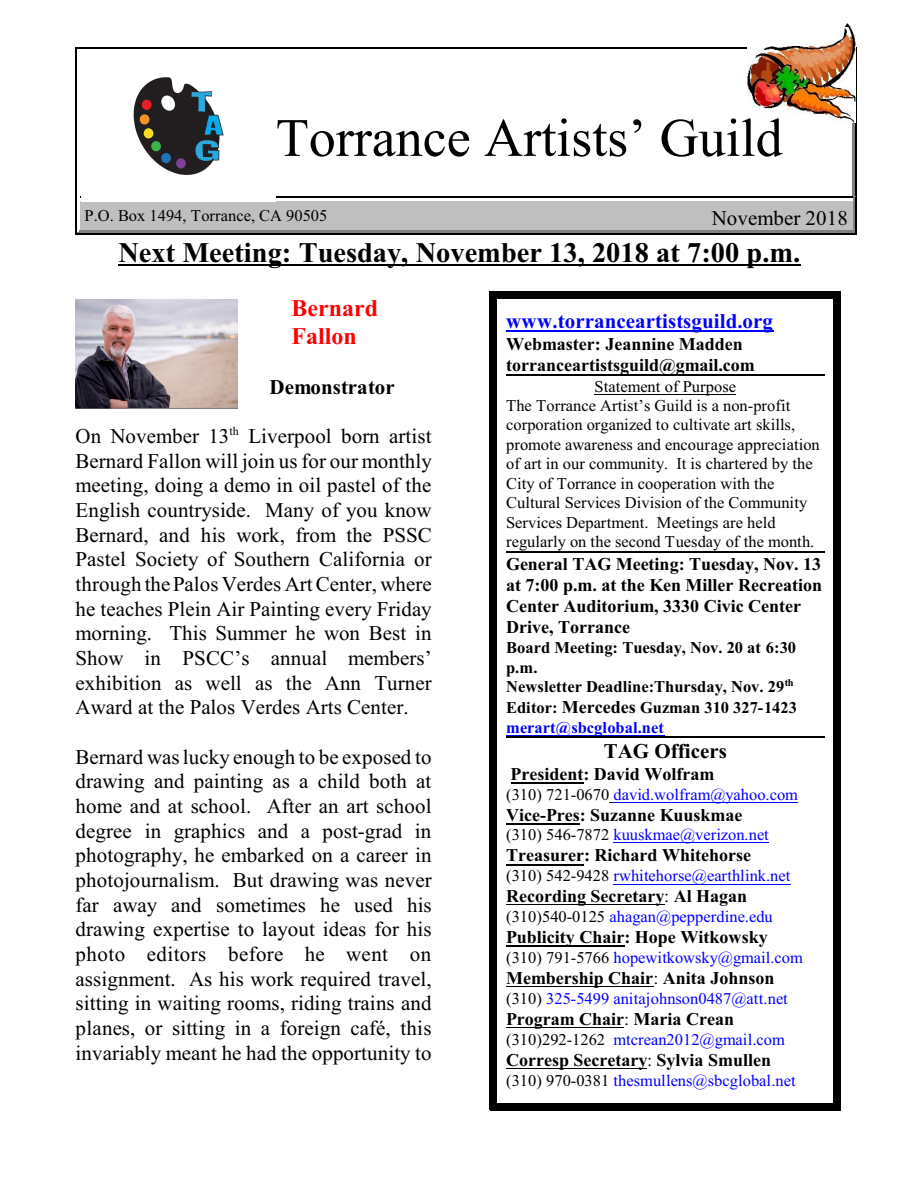
<style>
.page{position:relative;width:918px;height:1188px;background:#fff}
.page>*{position:absolute;margin:0;border:0;box-sizing:border-box;transform-origin:0 0}
.t1{font:54px "Times New Roman";color:#000}
.t2{font:700 28.5px "Times New Roman";color:#000}
.t3{font:700 24px/28.2px "Times New Roman";color:#f00}
.t4{font:21px/24.6px "Times New Roman";letter-spacing:.005em;color:#000;text-align:justify}
.t5{font:700 21px "Times New Roman";letter-spacing:.005em;color:#00f}
.t6{font:700 21px "Times New Roman";color:#000}
.t7{font:700 18px/21.3px "Times New Roman";color:#000}
.t8{font:16.5px/19.5px "Times New Roman";color:#000}
.t9{font:16.5px "Times New Roman";color:#00f}
.t10{font:700 16.5px/20px "Times New Roman";color:#000}
.s1{font-size:18px}
.s2{color:#00f}
.s3{color:#000}
.s4{font-weight:400}
</style>
<div class="page">
<hr style="left:853px;top:50px;width:1px;height:147px;background:#808080">
<hr style="left:854px;top:49px;width:2px;height:148px;background:#808080">
<hr style="left:77px;top:49px;width:779px;height:1px;background:#fff">
<hr style="left:76px;top:47px;width:1px;height:150px;background:#000">
<hr style="left:856px;top:47px;width:1px;height:150px;background:#000">
<hr style="left:76px;top:47px;width:781px;height:2px;background:#000">
<hr style="left:78px;top:230px;width:381px;height:2px;background:#808080">
<hr style="left:77px;top:232px;width:382px;height:1px;background:#808080">
<hr style="left:76px;top:197px;width:1px;height:38px;background:#000">
<hr style="left:76px;top:233px;width:383px;height:2px;background:#000">
<div style="left:80px;top:200px;width:379px;height:30px;background:#bfbfbf"></div>
<hr style="left:80px;top:200px;width:379px;height:1px;background:#fff">
<hr style="left:80px;top:197px;width:379px;height:1px;background:#000">
<hr style="left:853px;top:198px;width:1px;height:34px;background:#808080">
<hr style="left:459px;top:230px;width:395px;height:2px;background:#808080">
<hr style="left:854px;top:197px;width:2px;height:36px;background:#808080">
<hr style="left:459px;top:232px;width:397px;height:1px;background:#808080">
<hr style="left:856px;top:197px;width:1px;height:38px;background:#000">
<hr style="left:459px;top:233px;width:398px;height:2px;background:#000">
<div style="left:459px;top:200px;width:394px;height:30px;background:#bfbfbf"></div>
<hr style="left:459px;top:200px;width:394px;height:1px;background:#fff">
<hr style="left:459px;top:197px;width:394px;height:1px;background:#000">
<img style="left:747px;top:24px;width:108px;height:99px">
<img style="left:76px;top:299px;width:162px;height:110px">
<hr style="left:506px;top:330px;width:267px;height:2px;background:#00f">
<hr style="left:595px;top:394px;width:141px;height:1px;background:#000">
<hr style="left:506px;top:735px;width:158px;height:1px;background:#00f">
<hr style="left:511px;top:782px;width:72px;height:2px;background:#000">
<hr style="left:614px;top:802px;width:184px;height:1px;background:#00f">
<hr style="left:506px;top:824px;width:74px;height:1px;background:#000">
<hr style="left:614px;top:842px;width:155px;height:1px;background:#00f">
<hr style="left:506px;top:864px;width:78px;height:1px;background:#000">
<hr style="left:614px;top:884px;width:177px;height:1px;background:#00f">
<hr style="left:506px;top:904px;width:158px;height:1px;background:#000">
<hr style="left:506px;top:946px;width:119px;height:1px;background:#000">
<hr style="left:506px;top:986px;width:147px;height:1px;background:#000">
<hr style="left:506px;top:1027px;width:118px;height:1px;background:#000">
<hr style="left:506px;top:1068px;width:141px;height:1px;background:#000">
<hr style="left:506px;top:375px;width:319px;height:1px;background:#000">
<hr style="left:506px;top:551px;width:319px;height:1px;background:#000">
<hr style="left:506px;top:736px;width:319px;height:1px;background:#000">
<div style="left:490px;top:291px;width:7px;height:819px;background:#000"></div>
<div style="left:834px;top:291px;width:7px;height:819px;background:#000"></div>
<div style="left:490px;top:291px;width:351px;height:7px;background:#000"></div>
<div style="left:490px;top:1103px;width:351px;height:7px;background:#000"></div>
<img style="left:81px;top:77px;width:195px;height:121px">
<hr style="left:118px;top:265px;width:683px;height:1px;background:#000">
<h1 class="t1" style="left:276px;top:118px;width:508px">Torrance Artists’ Guild</h1>
<p class="t8" style="left:85px;top:207px;width:244px">P.O. Box 1494, Torrance, CA 90505</p>
<p class="t4" style="left:712px;top:208px;width:138px">November 2018</p>
<h2 class="t2" style="left:118px;top:242px;width:683px">Next Meeting: Tuesday, November 13, 2018 at 7:00 p.m.</h2>
<p class="t3" style="left:292px;top:296px;width:88px">Bernard<br>Fallon</p>
<p class="t6" style="left:270px;top:380px;width:127px">Demonstrator</p>
<p class="t4" style="left:76px;top:426px;width:358px">On November 13<sup>th</sup> Liverpool born artist Bernard Fallon will join us for our monthly meeting, doing a demo in oil pastel of the English countryside. Many of you know Bernard, and his work, from the PSSC Pastel Society of Southern California or through thePalos Verdes ArtCenter, where he teaches Plein Air Painting every Friday morning. This Summer he won Best in Show in PSCC’s annual members’ exhibition as well as the Ann Turner Award at the Palos Verdes Arts Center.</p>
<p class="t4" style="left:76px;top:746px;width:358px">Bernard was lucky enough to be exposed to drawing and painting as a child both at home and at school. After an art school degree in graphics and a post-grad in photography, he embarked on a career in photojournalism. But drawing was never far away and sometimes he used his drawing expertise to layout ideas for his photo editors before he went on assignment. As his work required travel, sitting in waiting rooms, riding trains and planes, or sitting in a foreign café, this invariably meant he had the opportunity to</p>
<p class="t5" style="left:506px;top:313px;width:268px">www.torranceartistsguild.org</p>
<p class="t7" style="left:506px;top:335px;width:250px">Webmaster: Jeannine Madden torranceartistsguild@gmail.com</p>
<p class="t8" style="left:506px;top:378px;width:315px;text-indent:88px">Statement of Purpose<br>The Torrance Artist’s Guild is a non-profit corporation organized to cultivate art skills, promote awareness and encourage appreciation of art in our community. It is chartered by the City of Torrance in cooperation with the Cultural Services Division of the Community Services Department. Meetings are held regularly on the second Tuesday of the month.</p>
<p class="t7" style="left:506px;top:555px;width:317px">General TAG Meeting: Tuesday, Nov. 13 at 7:00 p.m. at the Ken Miller Recreation Center Auditorium, 3330 Civic Center Drive, Torrance</p>
<p class="t10" style="left:506px;top:639px;width:292px">Board Meeting: Tuesday, Nov. 20 at 6:30 p.m.<br>Newsletter Deadline:Thursday, Nov. 29<sup>th<br></sup>Editor: <span class="s1">Mercedes</span> Guzman 310 327-1423 <span class="s2">merart@sbcglobal.net</span></p>
<p class="t6" style="left:604px;top:744px;width:125px">TAG Officers</p>
<p class="t7" style="left:511px;top:765px;width:205px">President: David Wolfram</p>
<p class="t9" style="left:506px;top:788px;width:293px"><span class="s3">(310) 721-0670</span> david.wolfram@yahoo.com</p>
<p class="t7" style="left:506px;top:806px;width:238px">Vice-Pres: Suzanne Kuuskmae</p>
<p class="t9" style="left:506px;top:829px;width:264px"><span class="s3">(310) 546-7872</span> kuuskmae@verizon.net</p>
<p class="t7" style="left:506px;top:847px;width:246px">Treasurer: Richard Whitehorse</p>
<p class="t9" style="left:506px;top:869px;width:286px"><span class="s3">(310) 542-9428</span> rwhitehorse@earthlink.net</p>
<p class="t7" style="left:506px;top:887px;width:243px">Recording Secretary<span class="s4">:</span> Al Hagan</p>
<p class="t9" style="left:506px;top:911px;width:268px"><span class="s3">(310)540-0125</span> ahagan@pepperdine.edu</p>
<p class="t7" style="left:506px;top:928px;width:263px">Publicity Chair: Hope Witkowsky</p>
<p class="t9" style="left:506px;top:951px;width:298px"><span class="s3">(310) 791-5766</span> hopewitkowsky@gmail.com</p>
<p class="t7" style="left:506px;top:969px;width:270px">Membership Chair<span class="s4">:</span> Anita Johnson</p>
<p class="t9" style="left:506px;top:992px;width:283px"><span class="s3">(310)</span> 325-5499 anitajohnson0487@att.net</p>
<p class="t7" style="left:506px;top:1010px;width:229px">Program Chair<span class="s4">:</span> Maria Crean</p>
<p class="t9" style="left:506px;top:1033px;width:280px"><span class="s3">(310)292-1262</span> mtcrean2012@gmail.com</p>
<p class="t7" style="left:506px;top:1051px;width:266px">Corresp Secretary<span class="s4">:</span> Sylvia Smullen</p>
<p class="t9" style="left:506px;top:1074px;width:291px"><span class="s3">(310) 970-0381</span> thesmullens@sbcglobal.net</p>
</div>
